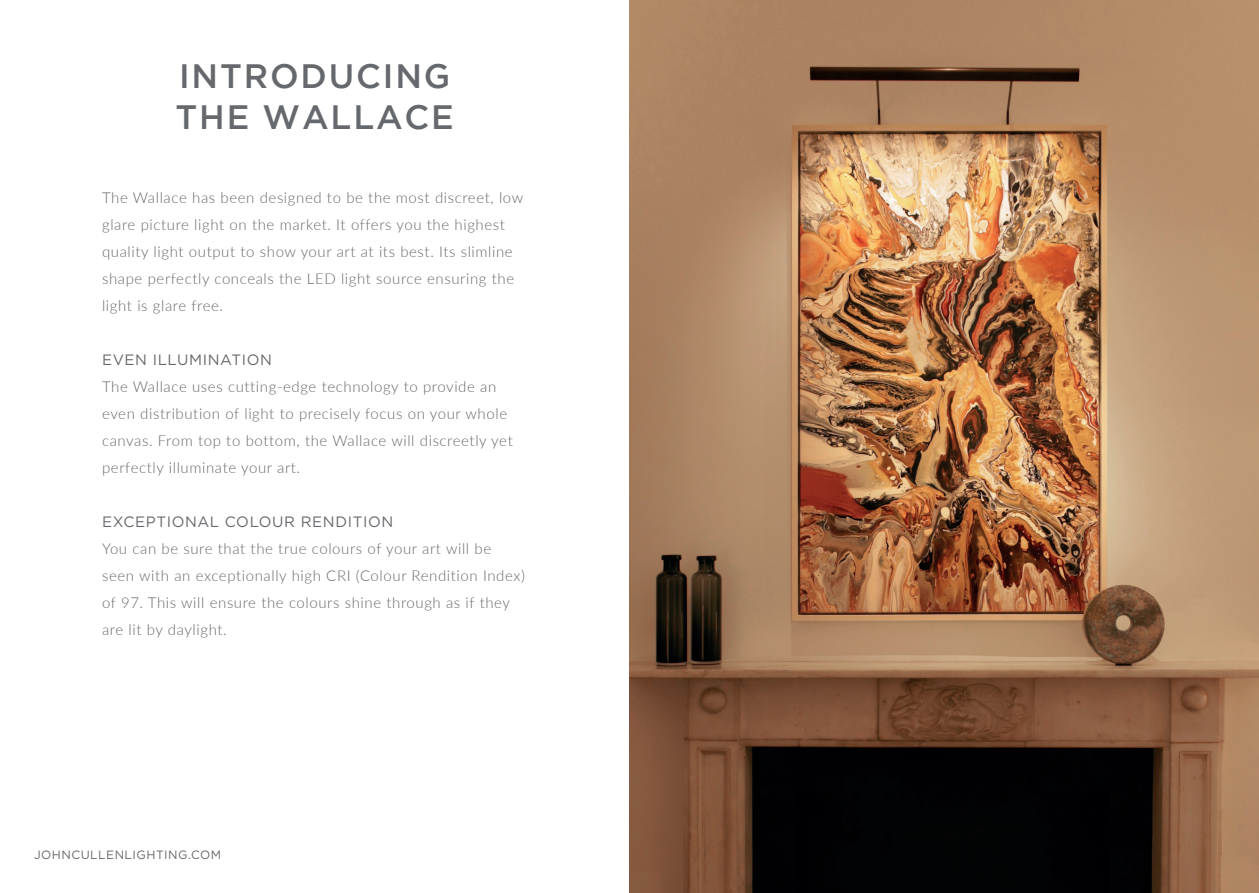
<style>
.page{position:relative;width:1259px;height:893px;background:#fff}
.page>*{position:absolute;margin:0;border:0;box-sizing:border-box;transform-origin:0 0}
.t1{font:500 33.75px/40.5px "Gotham";letter-spacing:.055em;color:#65686c}
.t2{font:300 15px/27px "Lato";letter-spacing:.04em;color:#65686c}
.t3{font:15px "Gotham";letter-spacing:.04em;color:#65686c}
.t4{font:12px "Gotham";letter-spacing:.04em;color:#65686c}
</style>
<div class="page">
<img style="left:629px;top:0;width:630px;height:893px">
<h1 class="t1" style="left:175px;top:55px;width:280px">INTRODUCING<br>THE WALLACE</h1>
<p class="t2" style="left:102px;top:184px;width:423px">The Wallace has been designed to be the most discreet, low glare picture light on the market. It offers you the highest quality light output to show your art at its best. Its slimline shape perfectly conceals the LED light source ensuring the light is glare free.</p>
<p class="t3" style="left:102px;top:352px;width:171px">EVEN ILLUMINATION</p>
<p class="t2" style="left:102px;top:373px;width:412px">The Wallace uses cutting-edge technology to provide an even distribution of light to precisely focus on your whole canvas. From top to bottom, the Wallace will discreetly yet perfectly illuminate your art.</p>
<p class="t3" style="left:102px;top:514px;width:293px">EXCEPTIONAL COLOUR RENDITION</p>
<p class="t2" style="left:102px;top:535px;width:424px">You can be sure that the true colours of your art will be seen with an exceptionally high CRI (Colour Rendition Index) of 97. This will ensure the colours shine through as if they are lit by daylight.</p>
<p class="t4" style="left:34px;top:848px;width:189px">JOHNCULLENLIGHTING.COM</p>
</div>
